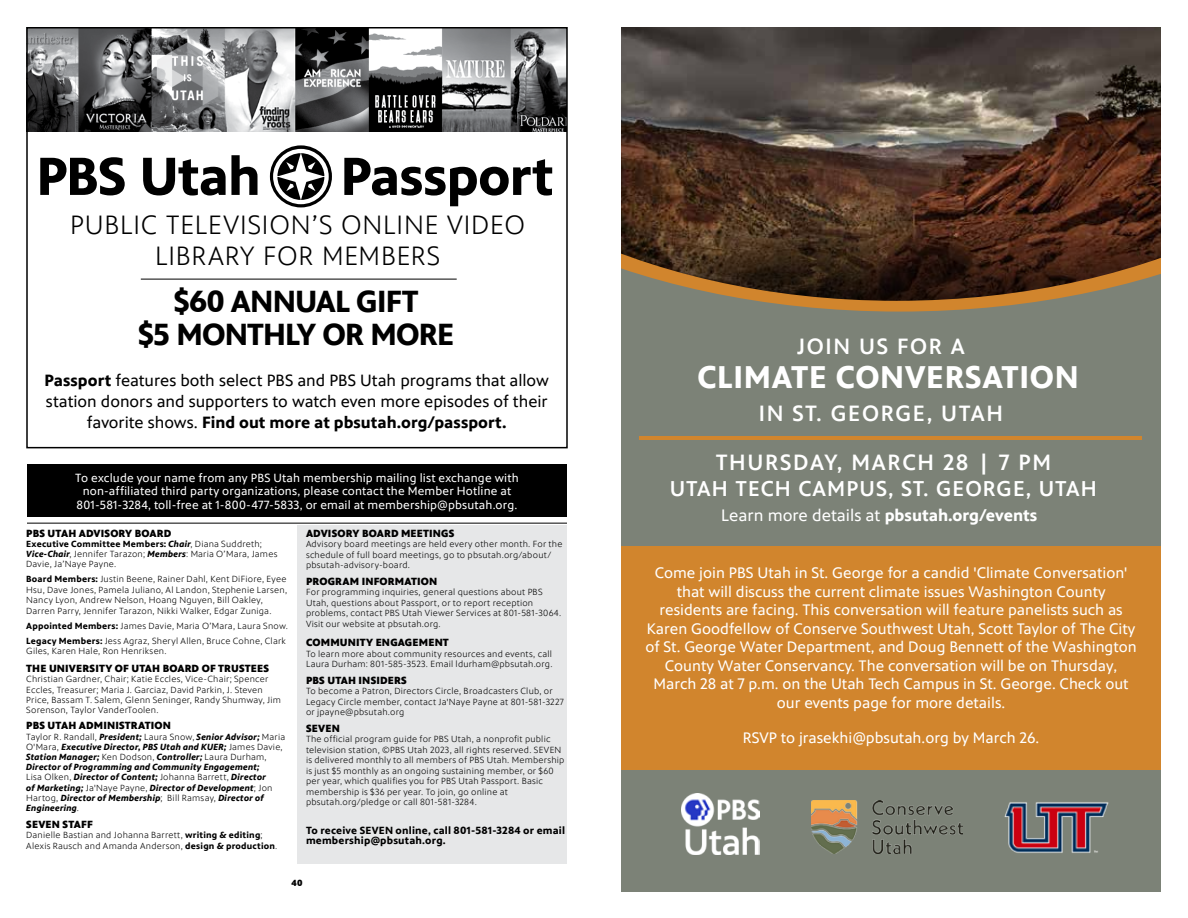
<style>
.page{position:relative;width:1188px;height:918px;background:#fff}
.page>*{position:absolute;margin:0;border:0;box-sizing:border-box;transform-origin:0 0}
.t1{font:700 31.8px "PBS Sans";letter-spacing:.025em;color:#fff}
.t2{font:700 30.9px/33.5px "PBS Sans";letter-spacing:-.025em;color:#000;text-align:center}
.t3{font:300 26.7px/30.6px "PBS Sans";letter-spacing:.03em;color:#000;text-align:center}
.t4{font:500 22.35px/49.2px "PBS Sans";letter-spacing:.075em;color:#fff;text-align:center}
.t5{font:500 21.6px "PBS Sans";letter-spacing:.05em;color:#fff}
.t6{font:16.8px "PBS Sans";color:#fff}
.t7{font:16.5px/21px "PBS Sans";color:#000;text-align:center}
.t8{font:15.45px/18.5px "PBS Sans";color:#fff;text-align:center}
.t9{font:12px/13.5px "PBS Sans";letter-spacing:.015em;color:#fff;text-align:center}
.t10{font:900 10.5px "PBS Sans";letter-spacing:.015em;color:#000}
.t11{font:700 10.5px/10.5px "PBS Sans";letter-spacing:.02em;color:#000}
.t12{font:300 9px/10.5px "PBS Sans";letter-spacing:.025em;color:#000}
.t13{font:italic 700 9px/10.2px "PBS Sans";letter-spacing:.02em;color:#000}
.t14{font:900 9px "PBS Sans";color:#000}
.s1{font-weight:700}
.s2{font-weight:700;font-style:italic}
.s3{font-weight:300;font-style:normal}
</style>
<div class="page">
<img style="left:29px;top:30px;width:536px;height:101px">
<hr style="left:141px;top:279px;width:316px;height:1px;background:#000">
<svg style="left:344px;top:158px;width:208px;height:48px"></svg>
<svg style="left:270px;top:145px;width:62px;height:62px"></svg>
<svg style="left:273px;top:149px;width:56px;height:55px"></svg>
<svg style="left:40px;top:157px;width:85px;height:38px"></svg>
<svg style="left:143px;top:155px;width:115px;height:41px"></svg>
<div style="left:26px;top:27px;width:542px;height:421px;border:2px solid #000"></div>
<div style="left:297px;top:525px;width:270px;height:339px;background:#e6e7e8"></div>
<hr style="left:27px;top:523px;width:540px;height:1px;background:#000">
<div style="left:27px;top:464px;width:540px;height:53px;background:#000"></div>
<img style="left:621px;top:27px;width:540px;height:184px">
<svg style="left:621px;top:211px;width:540px;height:14px;background:#4b2d1c"></svg>
<svg style="left:621px;top:236px;width:540px;height:655px;background:#757567"></svg>
<div style="left:621px;top:546px;width:540px;height:224px;background:#d1852d"></div>
<img style="left:811px;top:800px;width:152px;height:53px">
<img style="left:990px;top:778px;width:134px;height:104px">
<img style="left:681px;top:794px;width:79px;height:61px">
<hr style="left:639px;top:437px;width:502px;height:3px;background:#d1852d">
<h3 class="t3" style="left:70px;top:210px;width:457px">PUBLIC TELEVISION’S ONLINE VIDEO<br>LIBRARY FOR MEMBERS</h3>
<h2 class="t2" style="left:138px;top:285px;width:318px">$60 ANNUAL GIFT<br>$5 MONTHLY OR MORE</h2>
<h3 class="t7" style="left:45px;top:370px;width:506px"><span class="s1">Passport</span> features both select PBS and PBS Utah programs that allow station donors and supporters to watch even more episodes of their favorite shows. <span class="s1">Find out more at pbsutah.org/passport.</span></h3>
<p class="t9" style="left:75px;top:471px;width:445px">To exclude your name from any PBS Utah membership mailing list exchange with non-affiliated third party organizations, please contact the Member Hotline at<br>801-581-3284, toll-free at 1-800-477-5833, or email at membership@pbsutah.org.</p>
<p class="t10" style="left:26px;top:527px;width:147px">PBS UTAH ADVISORY BOARD</p>
<p class="t12" style="left:26px;top:539px;width:253px"><span class="s1">Executive Committee Members:</span> <span class="s2">Chair</span>, Diana Suddreth;<br><span class="s2">Vice-Chair</span>, Jennifer Tarazon; <span class="s2">Members</span>: Maria O’Mara, James<br>Davie, Ja’Naye Payne.</p>
<p class="t12" style="left:26px;top:574px;width:262px"><span class="s1">Board Members:</span> Justin Beene, Rainer Dahl, Kent DiFiore, Eyee Hsu, Dave Jones, Pamela Juliano, Al Landon, Stephenie Larsen, Nancy Lyon, Andrew Nelson, Hoang Nguyen, Bill Oakley, Darren Parry, Jennifer Tarazon, Nikki Walker, Edgar Zuniga.</p>
<p class="t12" style="left:26px;top:618px;width:263px;line-height:15px"><span class="s1">Appointed Members:</span> James Davie, Maria O’Mara, Laura Snow.<br><span class="s1">Legacy Members:</span> Jess Agraz, Sheryl Allen, Bruce Cohne, Clark</p>
<p class="t12" style="left:26px;top:646px;width:142px">Giles, Karen Hale, Ron Henriksen.</p>
<p class="t10" style="left:26px;top:663px;width:244px">THE UNIVERSITY OF UTAH BOARD OF TRUSTEES</p>
<p class="t12" style="left:26px;top:674px;width:256px">Christian Gardner, Chair; Katie Eccles, Vice-Chair; Spencer Eccles, Treasurer; Maria J. Garciaz, David Parkin, J. Steven Price, Bassam T. Salem, Glenn Seninger, Randy Shumway, Jim Sorenson, Taylor VanderToolen.</p>
<p class="t10" style="left:26px;top:720px;width:146px">PBS UTAH ADMINISTRATION</p>
<p class="t13" style="left:26px;top:732px;width:260px"><span class="s3">Taylor R. Randall,</span> President; <span class="s3">Laura Snow,</span> Senior Advisor; <span class="s3">Maria O'Mara,</span> Executive Director, PBS Utah and KUER; <span class="s3">James Davie, </span>Station Manager; <span class="s3">Ken Dodson,</span> Controller; <span class="s3">Laura Durham, </span>Director of Programming and Community Engagement;<br><span class="s3">Lisa Olken,</span> Director of Content; <span class="s3">Johanna Barrett,</span> Director<br>of Marketing; <span class="s3">Ja'Naye Payne,</span> Director of Development<span class="s3">; Jon Hartog,</span> Director of Membership<span class="s3">; Bill Ramsay,</span> Director of Engineering<span class="s3">.</span></p>
<p class="t10" style="left:26px;top:818px;width:68px">SEVEN STAFF</p>
<p class="t12" style="left:26px;top:830px;width:253px">Danielle Bastian and Johanna Barrett, <span class="s1">writing &amp; editing</span>;<br>Alexis Rausch and Amanda Anderson, <span class="s1">design &amp; production</span>.</p>
<p class="t10" style="left:306px;top:527px;width:150px">ADVISORY BOARD MEETINGS</p>
<p class="t12" style="left:306px;top:539px;width:258px">Advisory board meetings are held every other month. For the schedule of full board meetings, go to pbsutah.org/about/ pbsutah-advisory-board.</p>
<p class="t10" style="left:306px;top:575px;width:133px">PROGRAM INFORMATION</p>
<p class="t12" style="left:306px;top:587px;width:257px">For programming inquiries, general questions about PBS Utah, questions about Passport, or to report reception problems, contact PBS Utah Viewer Services at 801-581-3064.<br>Visit our website at pbsutah.org.</p>
<p class="t10" style="left:306px;top:636px;width:144px">COMMUNITY ENGAGEMENT</p>
<p class="t12" style="left:306px;top:648px;width:248px">To learn more about community resources and events, call<br>Laura Durham: 801-585-3523. Email ldurham@pbsutah.org.</p>
<p class="t10" style="left:306px;top:674px;width:102px">PBS UTAH INSIDERS</p>
<p class="t12" style="left:306px;top:686px;width:259px">To become a Patron, Directors Circle, Broadcasters Club, or<br>Legacy Circle member, contact Ja'Naye Payne at 801-581-3227 or jpayne@pbsutah.org</p>
<p class="t10" style="left:306px;top:722px;width:35px">SEVEN</p>
<p class="t12" style="left:306px;top:734px;width:260px">The official program guide for PBS Utah, a nonprofit public television station, ©PBS Utah 2023, all rights reserved. SEVEN is delivered monthly to all members of PBS Utah. Membership is just $5 monthly as an ongoing sustaining member, or $60 per year, which qualifies you for PBS Utah Passport. Basic membership is $36 per year. To join, go online at pbsutah.org/pledge or call 801-581-3284.</p>
<p class="t11" style="left:306px;top:825px;width:261px">To receive SEVEN online, call 801-581-3284 or email membership@pbsutah.org.</p>
<p class="t14" style="left:292px;top:877px;width:12px">40</p>
<h3 class="t4" style="left:797px;top:322px;width:169px">JOIN US FOR A</h3>
<h1 class="t1" style="left:697px;top:359px;width:383px">CLIMATE CONVERSATION</h1>
<h3 class="t4" style="left:716px;top:389px;width:337px">IN ST. GEORGE, UTAH<br>THURSDAY, MARCH 28 | 7 PM</h3>
<h3 class="t5" style="left:670px;top:477px;width:429px">UTAH TECH CAMPUS, ST. GEORGE, UTAH</h3>
<h3 class="t6" style="left:721px;top:506px;width:318px">Learn more details at <span class="s1">pbsutah.org/events</span></h3>
<p class="t8" style="left:645px;top:564px;width:493px">Come join PBS Utah in St. George for a candid 'Climate Conversation' that will discuss the current climate issues Washington County residents are facing. This conversation will feature panelists such as Karen Goodfellow of Conserve Southwest Utah, Scott Taylor of The City of St. George Water Department, and Doug Bennett of the Washington County Water Conservancy. The conversation will be on Thursday, March 28 at 7 p.m. on the Utah Tech Campus in St. George. Check out our events page for more details.</p>
<h3 class="t8" style="left:743px;top:729px;width:298px">RSVP to jrasekhi@pbsutah.org by March 26.</h3>
</div>
